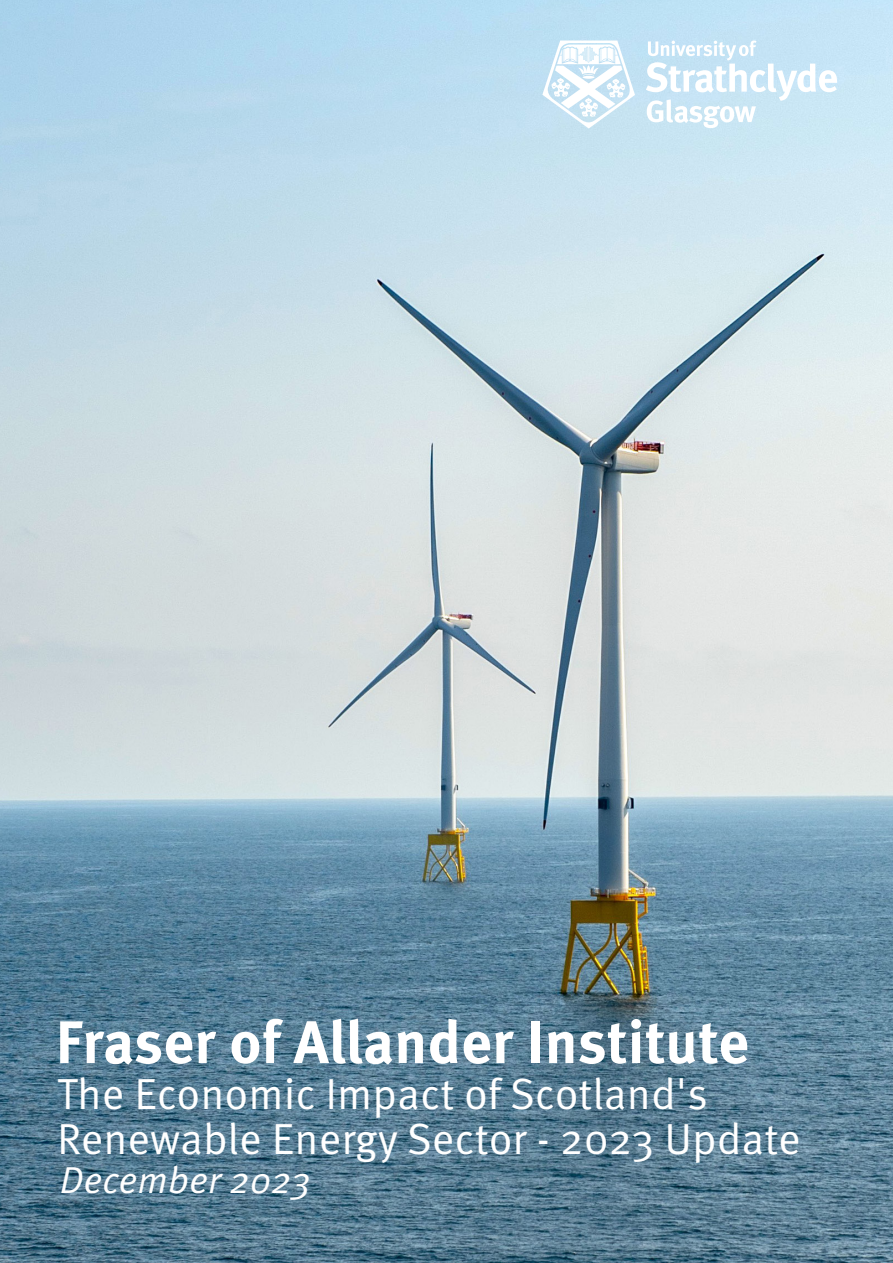
<style>
.page{position:relative;width:893px;height:1263px;background:#fff}
.page>*{position:absolute;margin:0;border:0;box-sizing:border-box;transform-origin:0 0}
.t1{font:700 60px "Meta Pro";color:#fff}
.t2{font:43.5px "Meta Pro Norm";color:#fff}
.t3{font:37.5px "Meta Pro Norm Ita";letter-spacing:-.005em;color:#fff}
</style>
<div class="page">
<img style="left:0;top:1228px;width:893px;height:35px">
<img style="left:0;top:0;width:893px;height:1228px">
<svg style="left:646px;top:41px;width:191px;height:87px"></svg>
<svg style="left:542px;top:41px;width:93px;height:88px"></svg>
<p class="t1" style="left:56px;top:995px;width:695px">Fraser of Allander Institute</p>
<p class="t2" style="left:57px;top:1061px;width:653px">The Economic Impact of Scotland's</p>
<p class="t2" style="left:57px;top:1106px;width:745px">Renewable Energy Sector - 2023 Update</p>
<p class="t3" style="left:60px;top:1152px;width:253px">December 2023</p>
</div>
